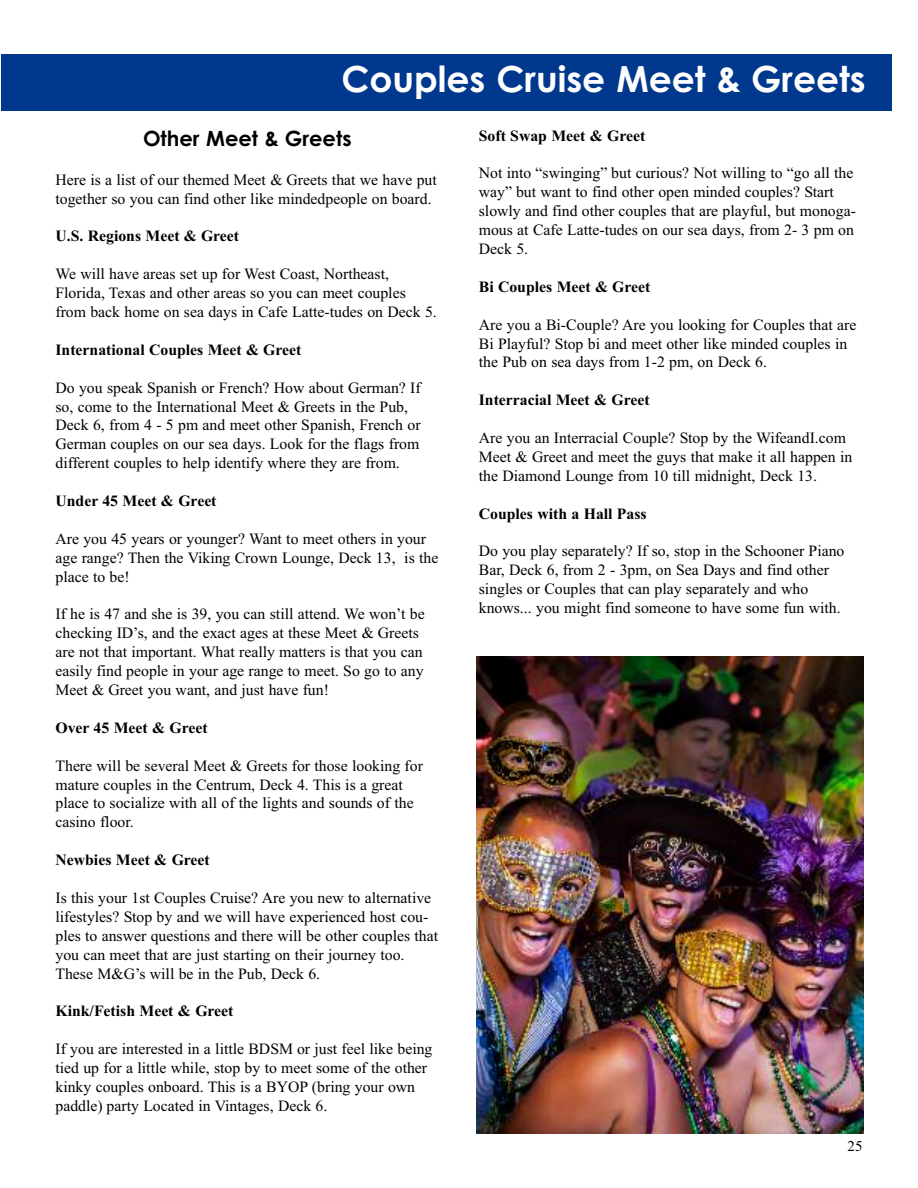
<style>
.page{position:relative;width:918px;height:1188px;background:#fff}
.page>*{position:absolute;margin:0;border:0;box-sizing:border-box;transform-origin:0 0}
.t1{font:700 36px "Century Gothic";color:#fff}
.t2{font:700 21px "Century Gothic";color:#000}
.t3{font:15.75px/18.9px "Times New Roman";color:#000}
.t4{font:700 15.75px "Times New Roman";color:#000}
.t5{font:15px "Times New Roman";color:#000}
</style>
<div class="page">
<div style="left:1px;top:54px;width:891px;height:56px;background:#00388e"></div>
<img style="left:477px;top:657px;width:387px;height:477px">
<h1 class="t1" style="left:341px;top:58px;width:526px">Couples Cruise Meet &amp; Greets</h1>
<h2 class="t2" style="left:143px;top:126px;width:210px">Other Meet &amp; Greets</h2>
<p class="t3" style="left:56px;top:170px;width:383px">Here is a list of our themed Meet &amp; Greets that we have put together so you can find other like mindedpeople on board.</p>
<p class="t4" style="left:56px;top:227px;width:185px">U.S. Regions Meet &amp; Greet</p>
<p class="t3" style="left:56px;top:264px;width:383px">We will have areas set up for West Coast, Northeast,<br>Florida, Texas and other areas so you can meet couples from back home on sea days in Cafe Latte-tudes on Deck 5.</p>
<p class="t4" style="left:56px;top:340px;width:247px">International Couples Meet &amp; Greet</p>
<p class="t3" style="left:56px;top:378px;width:367px">Do you speak Spanish or French? How about German? If so, come to the International Meet &amp; Greets in the Pub, Deck 6, from 4 - 5 pm and meet other Spanish, French or German couples on our sea days. Look for the flags from different couples to help identify where they are from.</p>
<p class="t4" style="left:56px;top:491px;width:163px">Under 45 Meet &amp; Greet</p>
<p class="t3" style="left:56px;top:529px;width:384px">Are you 45 years or younger? Want to meet others in your age range? Then the Viking Crown Lounge, Deck 13, is the place to be!</p>
<p class="t3" style="left:56px;top:605px;width:371px">If he is 47 and she is 39, you can still attend. We won’t be checking ID’s, and the exact ages at these Meet &amp; Greets are not that important. What really matters is that you can easily find people in your age range to meet. So go to any Meet &amp; Greet you want, and just have fun!</p>
<p class="t4" style="left:56px;top:718px;width:154px">Over 45 Meet &amp; Greet</p>
<p class="t3" style="left:56px;top:756px;width:369px">There will be several Meet &amp; Greets for those looking for mature couples in the Centrum, Deck 4. This is a great place to socialize with all of the lights and sounds of the casino floor.</p>
<p class="t4" style="left:56px;top:851px;width:156px">Newbies Meet &amp; Greet</p>
<p class="t3" style="left:55px;top:888px;width:384px">Is this your 1st Couples Cruise? Are you new to alternative lifestyles? Stop by and we will have experienced host cou&shy;ples to answer questions and there will be other couples that you can meet that are just starting on their journey too.<br>These M&amp;G’s will be in the Pub, Deck 6.</p>
<p class="t4" style="left:56px;top:1002px;width:180px">Kink/Fetish Meet &amp; Greet</p>
<p class="t3" style="left:55px;top:1039px;width:378px">If you are interested in a little BDSM or just feel like being tied up for a little while, stop by to meet some of the other kinky couples onboard. This is a BYOP (bring your own paddle) party Located in Vintages, Deck 6.</p>
<p class="t4" style="left:479px;top:126px;width:168px">Soft Swap Meet &amp; Greet</p>
<p class="t3" style="left:479px;top:164px;width:379px">Not into “swinging” but curious? Not willing to “go all the way” but want to find other open minded couples? Start slowly and find other couples that are playful, but monoga&shy;mous at Cafe Latte-tudes on our sea days, from 2- 3 pm on Deck 5.</p>
<p class="t4" style="left:479px;top:277px;width:173px">Bi Couples Meet &amp; Greet</p>
<p class="t3" style="left:479px;top:315px;width:379px">Are you a Bi-Couple? Are you looking for Couples that are<br>Bi Playful? Stop bi and meet other like minded couples in the Pub on sea days from 1-2 pm, on Deck 6.</p>
<p class="t4" style="left:479px;top:391px;width:172px">Interracial Meet &amp; Greet</p>
<p class="t3" style="left:479px;top:428px;width:375px">Are you an Interracial Couple? Stop by the WifeandI.com<br>Meet &amp; Greet and meet the guys that make it all happen in the Diamond Lounge from 10 till midnight, Deck 13.</p>
<p class="t4" style="left:479px;top:504px;width:169px">Couples with a Hall Pass</p>
<p class="t3" style="left:479px;top:542px;width:367px">Do you play separately? If so, stop in the Schooner Piano Bar, Deck 6, from 2 - 3pm, on Sea Days and find other singles or Couples that can play separately and who knows... you might find someone to have some fun with.</p>
<p class="t5" style="left:848px;top:1137px;width:16px">25</p>
</div>
